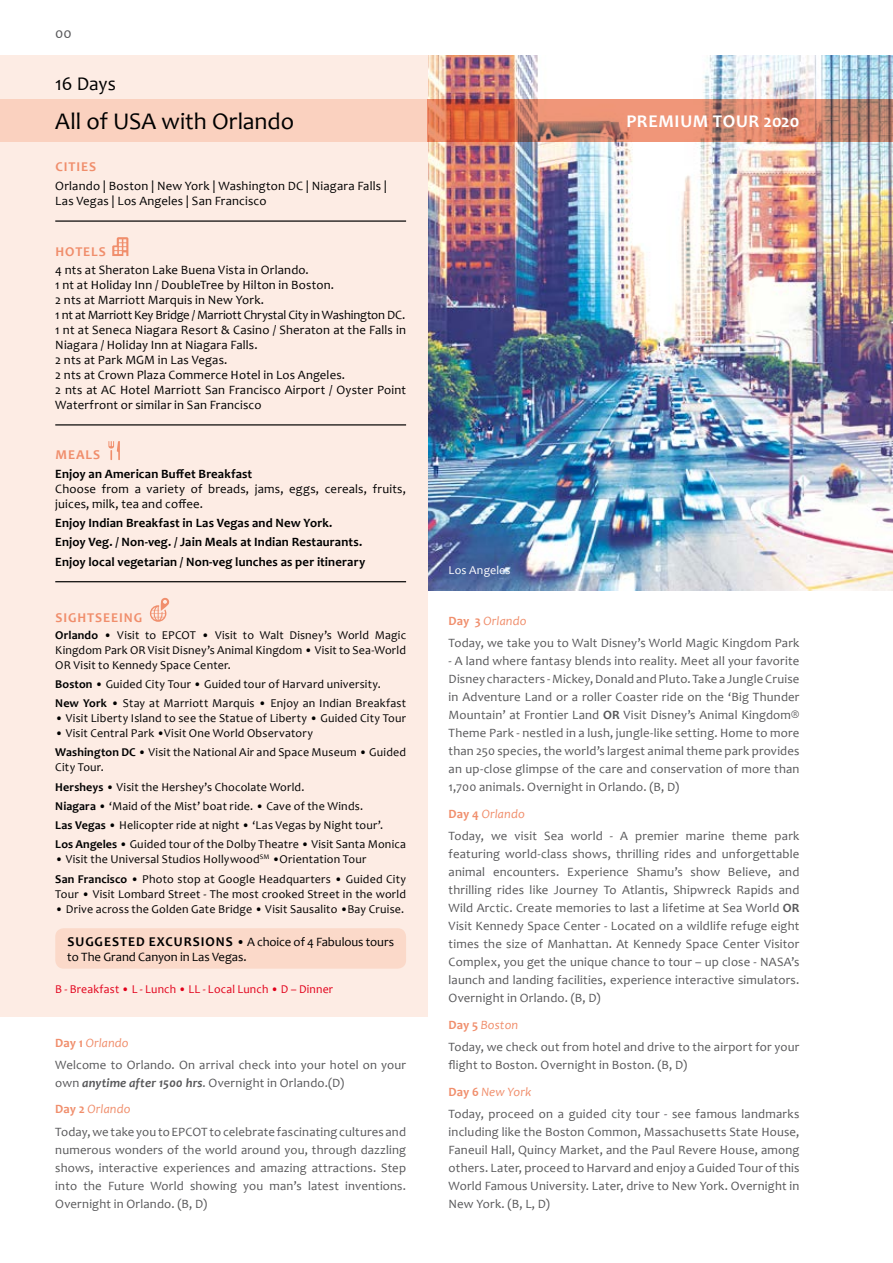
<style>
.page{position:relative;width:893px;height:1263px;background:#fff}
.page>*{position:absolute;margin:0;border:0;box-sizing:border-box;transform-origin:0 0}
.t1{font:24px "Candara";color:#000}
.t2{font:19.5px "Candara";letter-spacing:-.01em;color:#000}
.t3{font:700 18px "Candara";letter-spacing:.035em;color:#fff}
.t4{font:15px "Candara";color:#58585a}
.t5{font:700 13.5px "Candara";letter-spacing:.065em;color:#f08e6c}
.t6{font:12.75px/18px "Candara";letter-spacing:.015em;color:#58585a}
.t7{font:12.75px/15px "Candara";letter-spacing:.015em;color:#000}
.t8{font:700 12.75px/19.2px "Candara";letter-spacing:.01em;color:#000}
.t9{font:12.75px/15px "Candara";letter-spacing:-.005em;color:#000}
.t10{font:12px/19.2px "Candara";letter-spacing:.015em;color:#000}
.t11{font:12px "Candara";letter-spacing:.02em;color:#e2001a}
.t12{font:12px "Candara";letter-spacing:.015em;color:#fff}
.s1{font-weight:700}
.s2{font-weight:700;font-size:13.5px}
.s3{font-weight:700;color:#f08e6c}
.s4{font-style:italic;color:#f08e6c}
.s5{font-weight:700;font-style:italic}
</style>
<div class="page">
<img style="left:427px;top:55px;width:466px;height:535px">
<div style="left:0;top:55px;width:427px;height:962px;background:#fdece4"></div>
<div style="left:0;top:99px;width:893px;height:43px;background:#fad1bf"></div>
<svg style="left:427px;top:99px;width:465px;height:43px;background:#d17f65"></svg>
<svg style="left:108px;top:441px;width:12px;height:19px"></svg>
<svg style="left:150px;top:597px;width:20px;height:25px"></svg>
<hr style="left:892px;top:0;width:1px;height:419px;background:#fdece4">
<hr style="left:55px;top:220px;width:351px;height:2px;background:#000">
<hr style="left:55px;top:424px;width:351px;height:1px;background:#000">
<hr style="left:55px;top:581px;width:351px;height:1px;background:#000">
<div style="left:55px;top:928px;width:351px;height:41px;background:#fbd9c9;border-radius:9px"></div>
<svg style="left:112px;top:237px;width:16px;height:19px"></svg>
<p class="t4" style="left:55px;top:23px;width:18px">00</p>
<h2 class="t2" style="left:55px;top:72px;width:62px">16 Days</h2>
<h1 class="t1" style="left:55px;top:106px;width:240px">All of USA with Orlando</h1>
<p class="t5" style="left:56px;top:158px;width:42px">CITIES</p>
<p class="t7" style="left:55px;top:178px;width:333px">Orlando | Boston | New York | Washington DC | Niagara Falls |<br>Las Vegas | Los Angeles | San Francisco</p>
<p class="t5" style="left:56px;top:243px;width:52px">HOTELS</p>
<p class="t7" style="left:55px;top:262px;width:352px">4 nts at Sheraton Lake Buena Vista in Orlando.<br>1 nt at Holiday Inn / DoubleTree by Hilton in Boston.<br>2 nts at Marriott Marquis in New York.<br>1 nt at Marriott Key Bridge / Marriott Chrystal City in Washington DC.<br>1 nt at Seneca Niagara Resort &amp; Casino / Sheraton at the Falls in Niagara / Holiday Inn at Niagara Falls.<br>2 nts at Park MGM in Las Vegas.<br>2 nts at Crown Plaza Commerce Hotel in Los Angeles.<br>2 nts at AC Hotel Marriott San Francisco Airport / Oyster Point Waterfront or similar in San Francisco</p>
<p class="t5" style="left:56px;top:446px;width:46px">MEALS</p>
<p class="t8" style="left:55px;top:464px;width:198px">Enjoy an American Buffet Breakfast</p>
<p class="t7" style="left:55px;top:481px;width:352px">Choose from a variety of breads, jams, eggs, cereals, fruits, juices, milk, tea and coffee.</p>
<p class="t8" style="left:55px;top:513px;width:311px">Enjoy Indian Breakfast in Las Vegas and New York.<br>Enjoy Veg. / Non-veg. / Jain Meals at Indian Restaurants.<br>Enjoy local vegetarian / Non-veg lunches as per itinerary</p>
<p class="t5" style="left:56px;top:609px;width:88px">SIGHTSEEING</p>
<p class="t10" style="left:55px;top:627px;width:352px;line-height:15px;text-align:justify"><span class="s1">Orlando</span> • Visit to EPCOT • Visit to Walt Disney’s World Magic Kingdom Park OR Visit Disney’s Animal Kingdom • Visit to Sea-World OR Visit to Kennedy Space Center.</p>
<p class="t10" style="left:55px;top:674px;width:352px"><span class="s1">Boston</span> • Guided City Tour • Guided tour of Harvard university.<br><span class="s1">New York</span> • Stay at Marriott Marquis • Enjoy an Indian Breakfast</p>
<p class="t10" style="left:55px;top:708px;width:352px">• Visit Liberty Island to see the Statue of Liberty • Guided City Tour</p>
<p class="t10" style="left:55px;top:723px;width:352px">• Visit Central Park •Visit One World Observatory<br><span class="s1">Washington DC</span> • Visit the National Air and Space Museum • Guided</p>
<p class="t10" style="left:55px;top:758px;width:352px">City Tour.<br><span class="s1">Hersheys</span> • Visit the Hershey’s Chocolate World.<br><span class="s1">Niagara</span> • ‘Maid of the Mist’ boat ride. • Cave of the Winds.<br><span class="s1">Las Vegas</span> • Helicopter ride at night • ‘Las Vegas by Night tour’.<br><span class="s1">Los Angeles</span> • Guided tour of the Dolby Theatre • Visit Santa Monica</p>
<p class="t10" style="left:55px;top:850px;width:352px">• Visit the Universal Studios Hollywood<sup>SM</sup> •Orientation Tour<br><span class="s1">San Francisco</span> • Photo stop at Google Headquarters • Guided City</p>
<p class="t10" style="left:55px;top:884px;width:352px">Tour • Visit Lombard Street - The most crooked Street in the world</p>
<p class="t10" style="left:55px;top:899px;width:350px">• Drive across the Golden Gate Bridge • Visit Sausalito •Bay Cruise.</p>
<p class="t9" style="left:67px;top:934px;width:328px"><span class="s2">SUGGESTED EXCURSIONS</span> • A choice of 4 Fabulous tours to The Grand Canyon in Las Vegas.</p>
<p class="t11" style="left:55px;top:981px;width:279px">B - Breakfast • L - Lunch • LL - Local Lunch • D – Dinner</p>
<p class="t6" style="left:55px;top:1031px;width:352px;line-height:22.2px"><span class="s3">Day 1</span> <span class="s4">Orlando<br></span>Welcome to Orlando. On arrival check into your hotel on your</p>
<p class="t6" style="left:55px;top:1069px;width:291px;line-height:26.5px">own <span class="s5">anytime after 1500 hrs</span>. Overnight in Orlando.(D)<br><span class="s3">Day 2</span> <span class="s4">Orlando</span></p>
<p class="t6" style="left:55px;top:1122px;width:352px;text-align:justify">Today, we take you to EPCOT to celebrate fascinating cultures and numerous wonders of the world around you, through dazzling shows, interactive experiences and amazing attractions. Step into the Future World showing you man’s latest inventions.<br>Overnight in Orlando. (B, D)</p>
<h3 class="t3" style="left:626px;top:110px;width:175px">PREMIUM TOUR 2020</h3>
<p class="t12" style="left:449px;top:562px;width:64px">Los Angeles</p>
<p class="t6" style="left:449px;top:610px;width:352px;line-height:22.2px"><span class="s3">Day 3</span> <span class="s4">Orlando<br></span>Today, we take you to Walt Disney’s World Magic Kingdom Park</p>
<p class="t6" style="left:449px;top:652px;width:352px;text-align:justify">- A land where fantasy blends into reality. Meet all your favorite Disney characters - Mickey, Donald and Pluto. Take a Jungle Cruise in Adventure Land or a roller Coaster ride on the ‘Big Thunder Mountain’ at Frontier Land <span class="s1">OR</span> Visit Disney’s Animal Kingdom® Theme Park - nestled in a lush, jungle-like setting. Home to more than 250 species, the world’s largest animal theme park provides an up-close glimpse of the care and conservation of more than 1,700 animals. Overnight in Orlando. (B, D)</p>
<p class="t6" style="left:449px;top:802px;width:352px;line-height:22.2px"><span class="s3">Day 4</span> <span class="s4">Orlando<br></span>Today, we visit Sea world - A premier marine theme park</p>
<p class="t6" style="left:449px;top:845px;width:352px;text-align:justify">featuring world-class shows, thrilling rides and unforgettable animal encounters. Experience Shamu’s show Believe, and thrilling rides like Journey To Atlantis, Shipwreck Rapids and Wild Arctic. Create memories to last a lifetime at Sea World <span class="s1">OR </span>Visit Kennedy Space Center - Located on a wildlife refuge eight times the size of Manhattan. At Kennedy Space Center Visitor Complex, you get the unique chance to tour – up close - NASA’s launch and landing facilities, experience interactive simulators.<br>Overnight in Orlando. (B, D)</p>
<p class="t6" style="left:449px;top:1013px;width:352px;line-height:22.2px"><span class="s3">Day 5</span> <span class="s4">Boston<br></span>Today, we check out from hotel and drive to the airport for your</p>
<p class="t6" style="left:449px;top:1051px;width:240px;line-height:26.5px">flight to Boston. Overnight in Boston. (B, D)<br><span class="s3">Day 6</span> <span class="s4">New York</span></p>
<p class="t6" style="left:449px;top:1104px;width:352px;text-align:justify">Today, proceed on a guided city tour - see famous landmarks including like the Boston Common, Massachusetts State House, Faneuil Hall, Quincy Market, and the Paul Revere House, among others. Later, proceed to Harvard and enjoy a Guided Tour of this World Famous University. Later, drive to New York. Overnight in New York. (B, L, D)</p>
</div>
